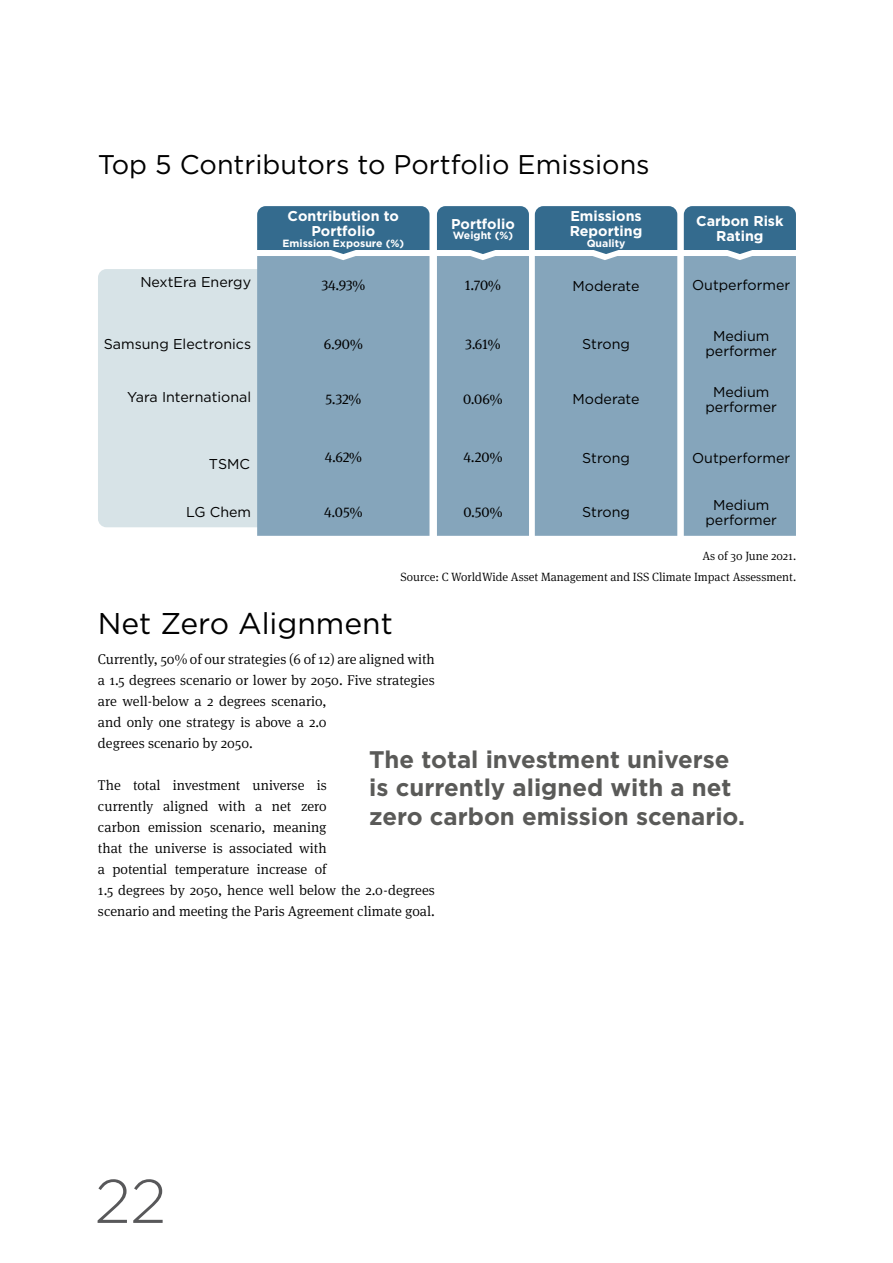
<style>
.page{position:relative;width:893px;height:1263px;background:#fff}
.page>*{position:absolute;margin:0;border:0;box-sizing:border-box;transform-origin:0 0}
.t1{font:300 61.5px "Gotham";color:#58585a}
.t2{font:30px "Gotham";color:#000}
.t3{font:27px "Gotham";color:#000}
.t4{font:700 24px/28.8px "Gotham";color:#5a5a58}
.t5{font:300 14.25px/21px "Meta Serif Pro";color:#000}
.t6{font:14.25px/15px "Gotham";color:#000;text-align:center}
.t7{font:700 14.25px/15px "Gotham";color:#fff;text-align:center}
.t8{font:14.25px "Meta Serif Pro";letter-spacing:-.005em;color:#000}
.t9{font:300 12px/21px "Meta Serif Pro";color:#000;text-align:right}
.t10{font:700 10.5px "Gotham";color:#fff}
</style>
<div class="page">
<div style="left:98px;top:269px;width:229px;height:258px;background:#d7e3e7;border-radius:9px"></div>
<div style="left:257px;top:256px;width:172px;height:280px;background:#85a5bb"></div>
<svg style="left:257px;top:206px;width:172px;height:48px;background:#457797"></svg>
<svg style="left:437px;top:206px;width:92px;height:330px;background:#7c9fb6"></svg>
<svg style="left:535px;top:206px;width:142px;height:330px;background:#7c9fb6"></svg>
<svg style="left:684px;top:206px;width:112px;height:330px;background:#7c9fb6"></svg>
<h3 class="t3" style="left:98px;top:147px;width:553px">Top 5 Contributors to Portfolio Emissions</h3>
<p class="t7" style="left:288px;top:208px;width:113px">Contribution to<br>Portfolio</p>
<p class="t10" style="left:282px;top:236px;width:123px">Emission Exposure (%)</p>
<p class="t7" style="left:451px;top:216px;width:65px">Portfolio</p>
<p class="t10" style="left:453px;top:228px;width:62px">Weight (%)</p>
<p class="t7" style="left:570px;top:208px;width:74px;text-align:left">Emissions<br>Reporting</p>
<p class="t10" style="left:587px;top:236px;width:40px">Quality</p>
<p class="t7" style="left:696px;top:213px;width:89px">Carbon Risk<br>Rating</p>
<p class="t6" style="left:140px;top:274px;width:112px">NextEra Energy</p>
<p class="t8" style="left:321px;top:275px;width:46px">34.93%</p>
<p class="t8" style="left:465px;top:275px;width:37px">1.70%</p>
<p class="t6" style="left:573px;top:278px;width:69px">Moderate</p>
<p class="t6" style="left:692px;top:278px;width:100px">Outperformer</p>
<p class="t6" style="left:104px;top:336px;width:149px">Samsung Electronics</p>
<p class="t8" style="left:324px;top:333px;width:40px">6.90%</p>
<p class="t8" style="left:465px;top:333px;width:37px">3.61%</p>
<p class="t6" style="left:582px;top:336px;width:49px">Strong</p>
<p class="t6" style="left:705px;top:329px;width:73px">Medium performer</p>
<p class="t8" style="left:325px;top:388px;width:37px">5.32%</p>
<p class="t8" style="left:463px;top:388px;width:41px">0.06%</p>
<p class="t6" style="left:573px;top:391px;width:69px">Moderate</p>
<p class="t6" style="left:705px;top:384px;width:73px">Medium performer</p>
<p class="t8" style="left:325px;top:447px;width:38px">4.62%</p>
<p class="t8" style="left:463px;top:447px;width:40px">4.20%</p>
<p class="t6" style="left:582px;top:450px;width:49px">Strong</p>
<p class="t6" style="left:692px;top:450px;width:100px">Outperformer</p>
<p class="t6" style="left:127px;top:389px;width:126px">Yara International</p>
<p class="t6" style="left:209px;top:456px;width:43px">TSMC</p>
<p class="t6" style="left:186px;top:505px;width:66px">LG Chem</p>
<p class="t8" style="left:324px;top:502px;width:40px">4.05%</p>
<p class="t8" style="left:464px;top:502px;width:40px">0.50%</p>
<p class="t6" style="left:582px;top:505px;width:49px">Strong</p>
<p class="t6" style="left:705px;top:497px;width:73px">Medium performer</p>
<p class="t9" style="left:401px;top:545px;width:397px">As of 30 June 2021.<br>Source: C WorldWide Asset Management and ISS Climate Impact Assessment.</p>
<h2 class="t2" style="left:98px;top:604px;width:297px">Net Zero Alignment</h2>
<p class="t5" style="left:98px;top:648px;width:338px">Currently, 50% of our strategies (6 of 12) are aligned with a 1.5 degrees scenario or lower by 2050. Five strategies are well-below a 2 degrees scenario,<br>and only one strategy is above a 2.0<br>degrees scenario by 2050.</p>
<p class="t5" style="left:98px;top:774px;width:338px">The total investment universe is<br>currently aligned with a net zero<br>carbon emission scenario, meaning<br>that the universe is associated with<br>a potential temperature increase of<br>1.5 degrees by 2050, hence well below the 2.0-degrees scenario and meeting the Paris Agreement climate goal.</p>
<h3 class="t4" style="left:369px;top:745px;width:377px">The total investment universe is currently aligned with a net zero carbon emission scenario.</h3>
<h1 class="t1" style="left:95px;top:1162px;width:73px">22</h1>
</div>
